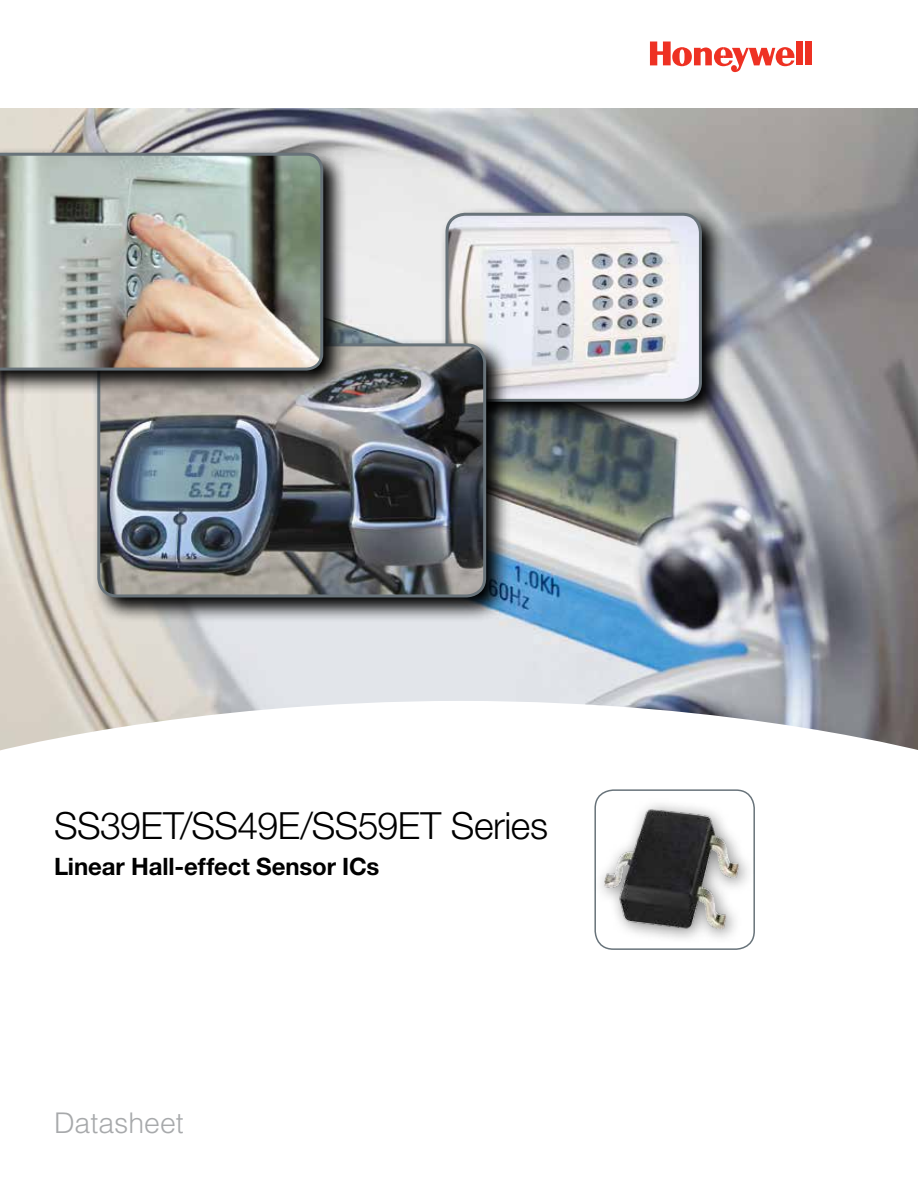
<style>
.page{position:relative;width:918px;height:1188px;background:#fff}
.page>*{position:absolute;margin:0;border:0;box-sizing:border-box;transform-origin:0 0}
.t1{font:300 37.5px "Helvetica Neue LT Std";letter-spacing:-.015em;color:#000}
.t2{font:300 28.5px "Helvetica LT Std";color:#a7a9ab}
.t3{font:700 24px "Helvetica Neue LT Std";letter-spacing:-.005em;color:#000}
</style>
<div class="page">
<img style="left:0;top:109px;width:918px;height:592px">
<svg style="left:440px;top:207px;width:287px;height:219px;background:#76787c"></svg>
<img style="left:447px;top:214px;width:253px;height:184px">
<div style="left:446px;top:213px;width:256px;height:189px;border:3px solid #68737a;border-radius:18px"></div>
<div style="left:796px;top:42px;width:7px;height:23px;background:#ee3123"></div>
<div style="left:805px;top:42px;width:7px;height:23px;background:#ee3123"></div>
<svg style="left:650px;top:42px;width:145px;height:30px"></svg>
<svg style="left:0;top:701px;width:918px;height:249px"></svg>
<svg style="left:92px;top:338px;width:419px;height:284px;background:#808587"></svg>
<img style="left:99px;top:345px;width:386px;height:251px">
<div style="left:97px;top:343px;width:389px;height:254px;border:3px solid #68737a;border-radius:18px"></div>
<svg style="left:0;top:147px;width:348px;height:248px;background:#83817f"></svg>
<img style="left:0;top:151px;width:325px;height:221px">
<div style="left:595px;top:790px;width:159px;height:159px;background:#fff;border-radius:18px"></div>
<div style="left:594px;top:789px;width:161px;height:161px;border:2px solid #68737a;border-radius:18px"></div>
<div style="left:593px;top:798px;width:162px;height:147px;background:#000;opacity:.54"></div>
<img style="left:603px;top:808px;width:138px;height:122px">
<h1 class="t1" style="left:54px;top:803px;width:496px">SS39ET/SS49E/SS59ET Series</h1>
<p class="t3" style="left:54px;top:852px;width:327px">Linear Hall-effect Sensor ICs</p>
<p class="t2" style="left:54px;top:1105px;width:131px">Datasheet</p>
</div>
